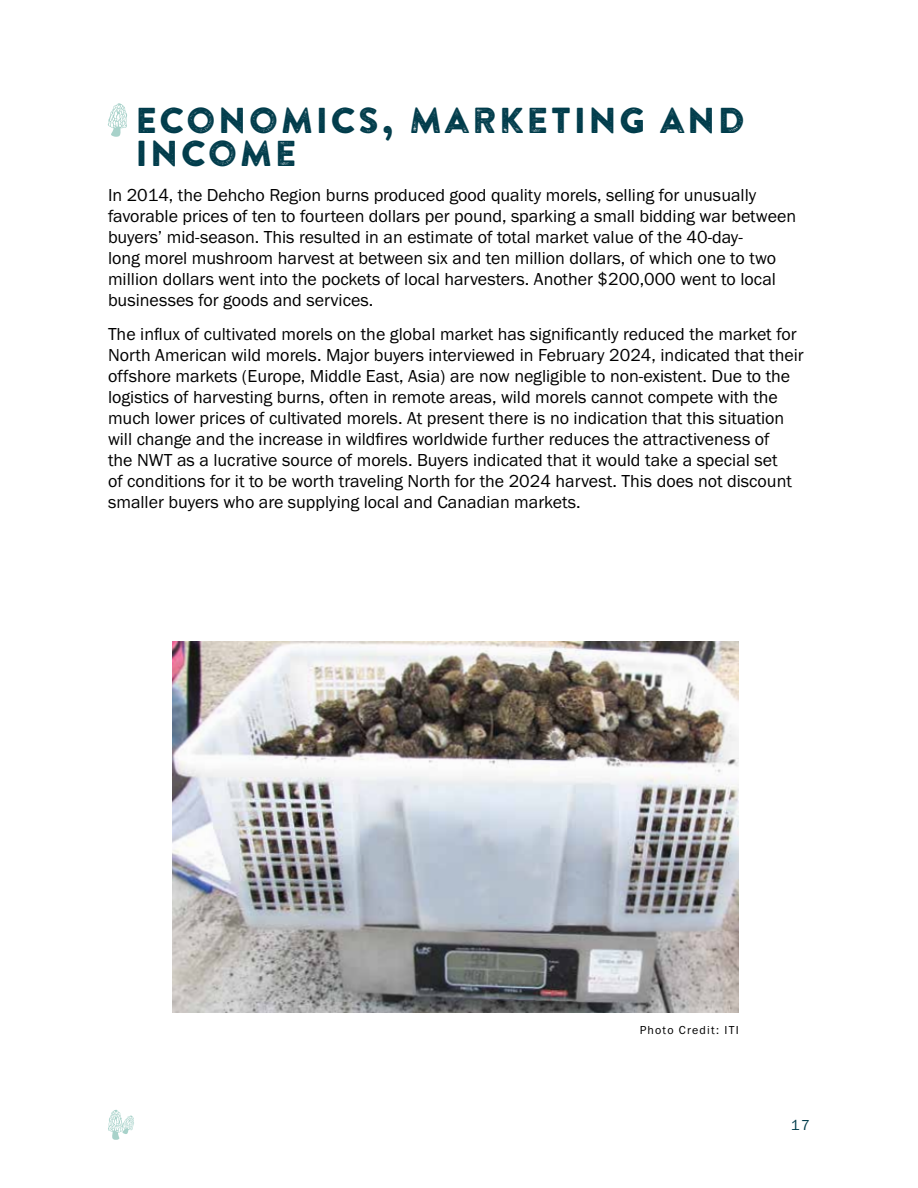
<style>
.page{position:relative;width:918px;height:1188px;background:#fff}
.page>*{position:absolute;margin:0;border:0;box-sizing:border-box;transform-origin:0 0}
.t1{font:36px/33px "Brandon Printed One";letter-spacing:.05em;color:#003c4b}
.t2{font:18px/21px "Franklin Gothic URW Boo";color:#000}
.t3{font:15px "Franklin Gothic URW Boo";color:#003c4b}
.t4{font:12px "Franklin Gothic URW Boo";letter-spacing:.095em;color:#000}
</style>
<div class="page">
<svg style="left:108px;top:1109px;width:26px;height:31px"></svg>
<svg style="left:107px;top:103px;width:20px;height:34px"></svg>
<img style="left:173px;top:642px;width:566px;height:370px">
<h1 class="t1" style="left:135px;top:104px;width:612px">ECONOMICS, MARKETING AND<br>INCOME</h1>
<p class="t2" style="left:108px;top:184px;width:690px">In 2014, the Dehcho Region burns produced good quality morels, selling for unusually favorable prices of ten to fourteen dollars per pound, sparking a small bidding war between buyers’ mid-season. This resulted in an estimate of total market value of the 40-day-<br>long morel mushroom harvest at between six and ten million dollars, of which one to two million dollars went into the pockets of local harvesters. Another $200,000 went to local businesses for goods and services.</p>
<p class="t2" style="left:108px;top:323px;width:697px">The influx of cultivated morels on the global market has significantly reduced the market for North American wild morels. Major buyers interviewed in February 2024, indicated that their offshore markets (Europe, Middle East, Asia) are now negligible to non-existent. Due to the logistics of harvesting burns, often in remote areas, wild morels cannot compete with the much lower prices of cultivated morels. At present there is no indication that this situation will change and the increase in wildfires worldwide further reduces the attractiveness of<br>the NWT as a lucrative source of morels. Buyers indicated that it would take a special set<br>of conditions for it to be worth traveling North for the 2024 harvest. This does not discount smaller buyers who are supplying local and Canadian markets.</p>
<p class="t4" style="left:640px;top:1022px;width:100px">Photo Credit: ITI</p>
<p class="t3" style="left:791px;top:1116px;width:21px">17</p>
</div>
